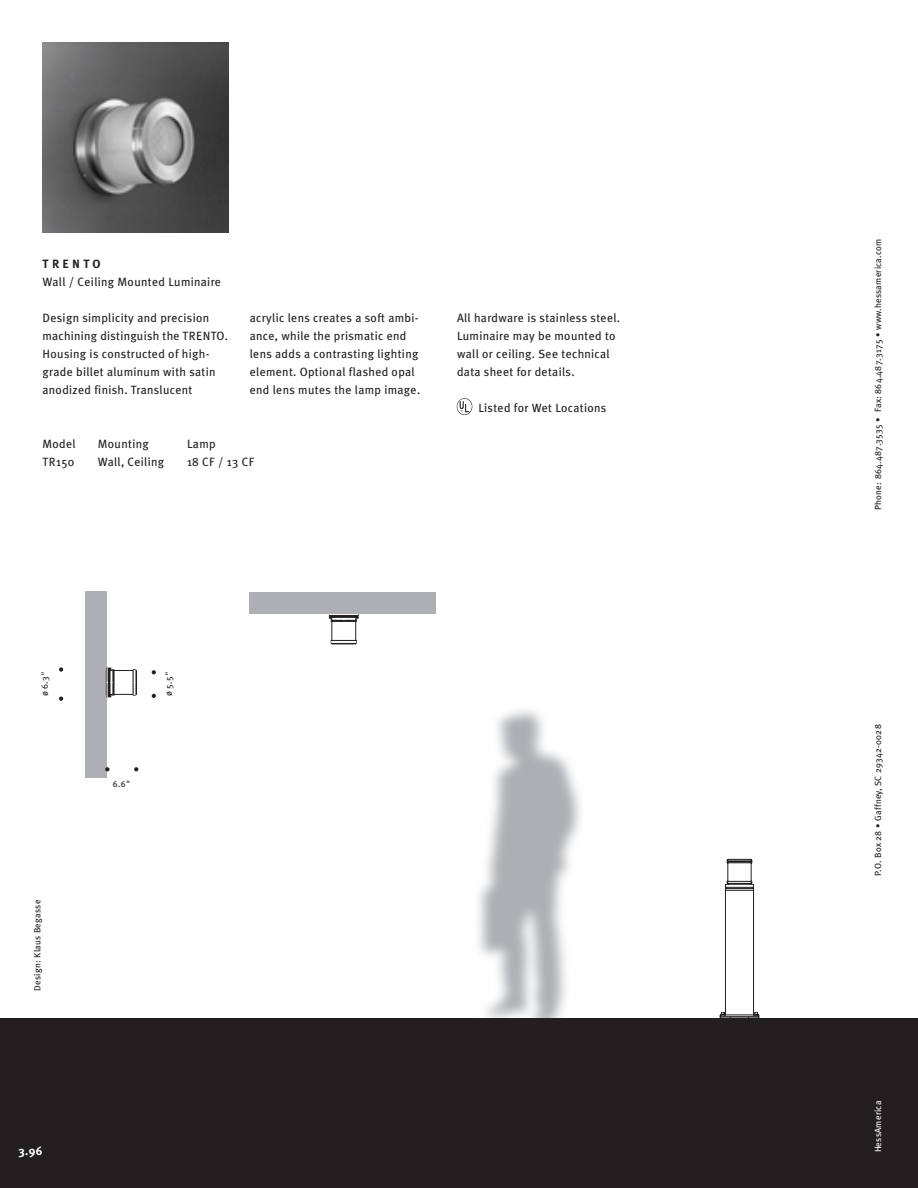
<style>
.page{position:relative;width:918px;height:1188px;background:#fff}
.page>*{position:absolute;margin:0;border:0;box-sizing:border-box;transform-origin:0 0}
.t1{font:12px/18px "Meta Plus";letter-spacing:.025em;color:#231f20}
.t2{font:700 12px "Meta Plus";letter-spacing:.275em;color:#231f20}
.t3{font:700 12px "Meta Plus";color:#fff}
.t4{font:9px "Meta Plus";letter-spacing:.025em;color:#231f20}
.t5{font:9px "Meta Plus";letter-spacing:.025em;color:#fff}
</style>
<div class="page">
<div style="left:0;top:1018px;width:918px;height:170px;background:#231f20"></div>
<img style="left:43px;top:43px;width:186px;height:189px">
<svg style="left:457px;top:398px;width:16px;height:17px"></svg>
<svg style="left:329px;top:614px;width:30px;height:31px"></svg>
<div style="left:250px;top:592px;width:186px;height:22px;background:#aeafb3"></div>
<div style="left:85px;top:591px;width:21px;height:186px;background:#aeafb3"></div>
<svg style="left:105px;top:767px;width:4px;height:4px"></svg>
<svg style="left:134px;top:767px;width:4px;height:4px"></svg>
<svg style="left:152px;top:670px;width:4px;height:4px"></svg>
<svg style="left:152px;top:694px;width:4px;height:4px"></svg>
<svg style="left:59px;top:667px;width:4px;height:5px"></svg>
<svg style="left:59px;top:697px;width:4px;height:4px"></svg>
<svg style="left:106px;top:667px;width:31px;height:30px"></svg>
<svg style="left:719px;top:859px;width:41px;height:159px"></svg>
<p class="t2" style="left:43px;top:260px;width:59px">TRENTO</p>
<p class="t1" style="left:43px;top:274px;width:180px">Wall / Ceiling Mounted Luminaire</p>
<p class="t1" style="left:43px;top:310px;width:187px">Design simplicity and precision machining distinguish the TRENTO.<br>Housing is constructed of high&shy;grade billet aluminum with satin anodized finish. Translucent</p>
<p class="t1" style="left:250px;top:310px;width:172px">acrylic lens creates a soft ambi&shy;ance, while the prismatic end lens adds a contrasting lighting element. Optional flashed opal end lens mutes the lamp image.</p>
<p class="t1" style="left:457px;top:310px;width:165px">All hardware is stainless steel.<br>Luminaire may be mounted to wall or ceiling. See technical data sheet for details.</p>
<p class="t1" style="left:478px;top:400px;width:130px">Listed for Wet Locations</p>
<p class="t1" style="left:43px;top:436px;width:35px">Model</p>
<p class="t1" style="left:98px;top:436px;width:52px">Mounting</p>
<p class="t1" style="left:187px;top:436px;width:30px">Lamp</p>
<p class="t1" style="left:43px;top:454px;width:33px">TR150</p>
<p class="t1" style="left:98px;top:454px;width:68px">Wall, Ceiling</p>
<p class="t1" style="left:187px;top:454px;width:69px">18 CF / 13 CF</p>
<p class="t4" style="left:41px;top:696px;width:26px;rotate:-90deg">ø 6.3"</p>
<p class="t4" style="left:166px;top:696px;width:26px;rotate:-90deg">ø 5.5"</p>
<p class="t4" style="left:34px;top:991px;width:93px;rotate:-90deg">Design: Klaus Begasse</p>
<p class="t3" style="left:19px;top:1147px;width:25px">3.96</p>
<p class="t4" style="left:113px;top:781px;width:19px">6.6"</p>
<p class="t4" style="left:875px;top:510px;width:273px;rotate:-90deg">Phone: 864.487.3535 • Fax: 864.487.3175 • www.hessamerica.com</p>
<p class="t4" style="left:875px;top:876px;width:153px;rotate:-90deg">P.O. Box 28 • Gaffney, SC 29342-0028</p>
<p class="t5" style="left:875px;top:1152px;width:53px;rotate:-90deg">HessAmerica</p>
</div>
